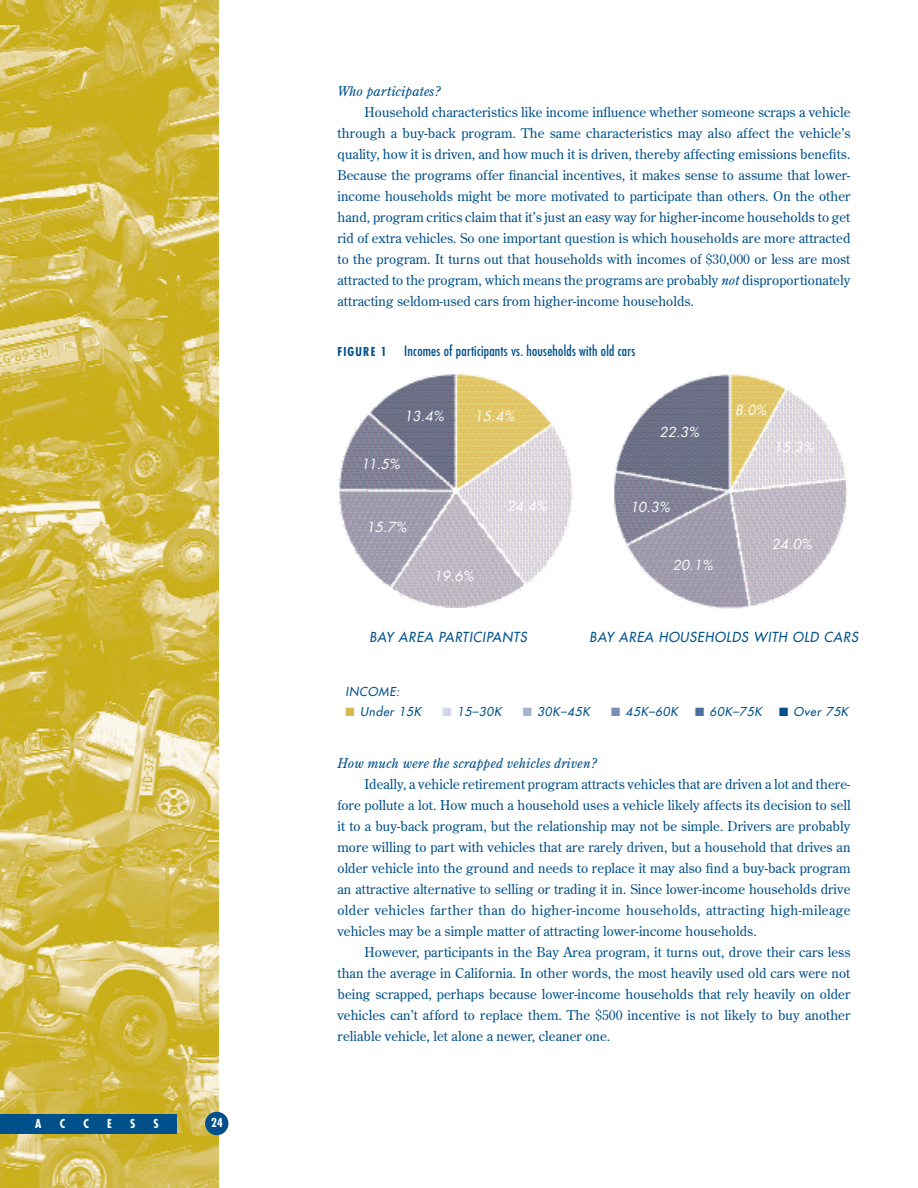
<style>
.page{position:relative;width:918px;height:1188px;background:#fff}
.page>*{position:absolute;margin:0;border:0;box-sizing:border-box;transform-origin:0 0}
.t1{font:condensed 13.95px "Futura";letter-spacing:.015em;color:#00518b}
.t2{font:13.5px/21px "Century Old Style";letter-spacing:.005em;color:#00518b;text-align:justify}
.t3{font:italic 13.5px "Futura";color:#fff}
.t4{font:italic 13.5px "Century Old Style";letter-spacing:.005em;color:#00518b}
.t5{font:italic 13.5px "Futura";letter-spacing:.06em;color:#00518b}
.t6{font:italic 12px "Futura";letter-spacing:.06em;color:#00518b}
.t7{font:700 condensed 12px "Futura";color:#fff}
.t8{font:700 condensed 12px "Futura";letter-spacing:.1em;color:#00518b}
.s1{font-style:italic}
.s2{color:#d3bb4e}
.s3{color:#d4d7e6}
.s4{color:#a8b1ce}
.s5{color:#7c8db6}
.s6{color:#4b6ea1}
</style>
<div class="page">
<img style="left:0;top:0;width:219px;height:1187px">
<img style="left:613px;top:374px;width:235px;height:235px">
<img style="left:338px;top:374px;width:235px;height:234px">
<div style="left:205px;top:1112px;width:23px;height:23px;background:#00518b;border-radius:50%"></div>
<div style="left:0;top:1114px;width:177px;height:20px;background:#00518b"></div>
<p class="t7" style="left:35px;top:1119px;width:8px">A</p>
<p class="t7" style="left:60px;top:1119px;width:7px">C</p>
<p class="t7" style="left:83px;top:1119px;width:7px">C</p>
<p class="t7" style="left:107px;top:1119px;width:6px">E</p>
<p class="t7" style="left:130px;top:1119px;width:7px">S</p>
<p class="t7" style="left:154px;top:1119px;width:7px">S</p>
<p class="t7" style="left:211px;top:1118px;width:13px">24</p>
<p class="t4" style="left:338px;top:86px;width:105px">Who participates?</p>
<p class="t2" style="left:338px;top:103px;width:515px;text-indent:27px">Household characteristics like income influence whether someone scraps a vehicle through a buy-back program. The same characteristics may also affect the vehicle’s quality, how it is driven, and how much it is driven, thereby affecting emissions benefits.<br>Because the programs offer financial incentives, it makes sense to assume that lower&shy;income households might be more motivated to participate than others. On the other hand, program critics claim that it’s just an easy way for higher-income households to get rid of extra vehicles. So one important question is which households are more attracted to the program. It turns out that households with incomes of $30,000 or less are most attracted to the program, which means the programs are probably <span class="s1">not</span> disproportionately attracting seldom-used cars from higher-income households.</p>
<p class="t8" style="left:338px;top:346px;width:51px">FIGURE 1</p>
<p class="t1" style="left:404px;top:344px;width:232px">Incomes of participants vs. households with old cars</p>
<p class="t3" style="left:404px;top:409px;width:41px">13.4%</p>
<p class="t3" style="left:475px;top:409px;width:41px">15.4%</p>
<p class="t3" style="left:361px;top:458px;width:40px">11.5%</p>
<p class="t3" style="left:367px;top:520px;width:41px">15.7%</p>
<p class="t3" style="left:434px;top:570px;width:41px">19.6%</p>
<p class="t3" style="left:507px;top:499px;width:41px">24.4%</p>
<p class="t3" style="left:659px;top:425px;width:41px">22.3%</p>
<p class="t3" style="left:630px;top:500px;width:41px">10.3%</p>
<p class="t3" style="left:673px;top:559px;width:41px">20.1%</p>
<p class="t3" style="left:735px;top:404px;width:33px">8.0%</p>
<p class="t3" style="left:774px;top:441px;width:41px">15.3%</p>
<p class="t3" style="left:772px;top:538px;width:41px">24.0%</p>
<p class="t5" style="left:369px;top:631px;width:159px">BAY AREA PARTICIPANTS</p>
<p class="t5" style="left:590px;top:631px;width:270px">BAY AREA HOUSEHOLDS WITH OLD CARS</p>
<p class="t6" style="left:346px;top:686px;width:56px">INCOME:</p>
<p class="t6" style="left:346px;top:705px;width:77px"><span class="s2">■</span> Under 15K</p>
<p class="t6" style="left:443px;top:705px;width:60px"><span class="s3">■</span> 15–30K</p>
<p class="t6" style="left:523px;top:705px;width:68px"><span class="s4">■</span> 30K–45K</p>
<p class="t6" style="left:611px;top:705px;width:68px"><span class="s5">■</span> 45K–60K</p>
<p class="t6" style="left:695px;top:705px;width:68px"><span class="s6">■</span> 60K–75K</p>
<p class="t6" style="left:779px;top:705px;width:71px">■ Over 75K</p>
<p class="t4" style="left:338px;top:758px;width:261px">How much were the scrapped vehicles driven?</p>
<p class="t2" style="left:338px;top:775px;width:515px;text-indent:27px">Ideally, a vehicle retirement program attracts vehicles that are driven a lot and there&shy;fore pollute a lot. How much a household uses a vehicle likely affects its decision to sell it to a buy-back program, but the relationship may not be simple. Drivers are probably more willing to part with vehicles that are rarely driven, but a household that drives an older vehicle into the ground and needs to replace it may also find a buy-back program an attractive alternative to selling or trading it in. Since lower-income households drive older vehicles farther than do higher-income households, attracting high-mileage vehicles may be a simple matter of attracting lower-income households.</p>
<p class="t2" style="left:338px;top:943px;width:514px;text-indent:27px">However, participants in the Bay Area program, it turns out, drove their cars less than the average in California. In other words, the most heavily used old cars were not being scrapped, perhaps because lower-income households that rely heavily on older vehicles can’t afford to replace them. The $500 incentive is not likely to buy another reliable vehicle, let alone a newer, cleaner one.</p>
</div>
